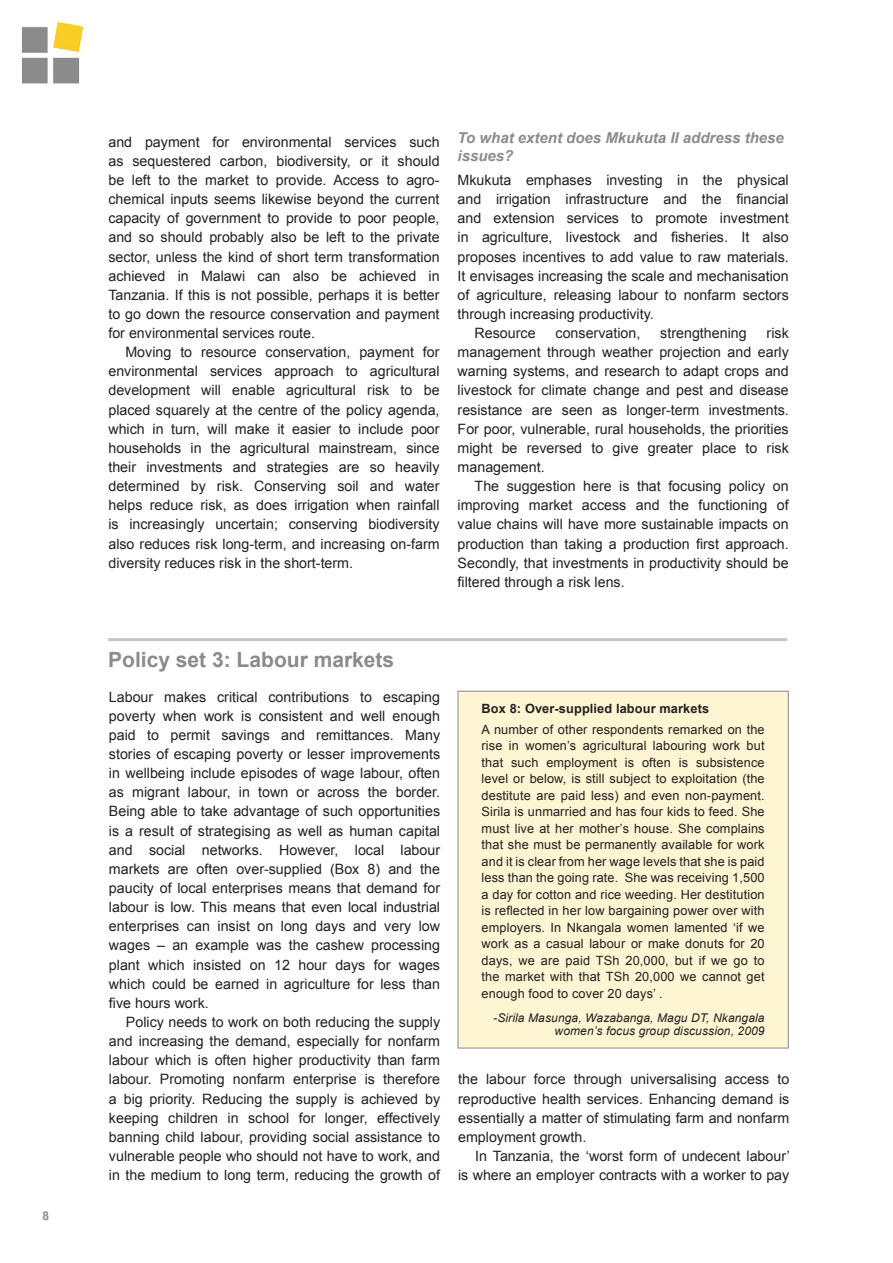
<style>
.page{position:relative;width:893px;height:1263px;background:#fff}
.page>*{position:absolute;margin:0;border:0;box-sizing:border-box;transform-origin:0 0}
.Header_1_with_line{font:700 21px "Arial";color:#8b8b8b}
.Heading3{font:italic 700 15px/18px "Arial";color:#8b8b8b}
._1_normal_paragraph{font:14.25px/19.2px "Arial";color:#231f20;text-align:justify}
._1a_normal_paragraph{font:14.25px/19.2px "Arial";color:#231f20;text-align:justify}
.BOx_text{font:12.75px/16.5px "Arial";letter-spacing:.01em;color:#231f20;text-align:justify}
.Box_title{font:700 12.75px "Arial";letter-spacing:.01em;color:#231f20}
.Box_source{font:italic 12px/13.5px "Arial";letter-spacing:.01em;color:#231f20;text-align:right}
.t1{font:700 12px "Arial";color:#8b8b8b}
</style>
<div class="page">
<img style="left:22px;top:22px;width:62px;height:62px">
<hr style="left:108px;top:638px;width:679px;height:3px;background:#c6c6c8">
<div style="left:458px;top:691px;width:330px;height:357px;background:#fef5d3"></div>
<div style="left:458px;top:691px;width:330px;height:357px;border:1px solid #8b8b8b"></div>
<p class="t1" style="left:43px;top:1208px;width:8px">8</p>
<p class="_1_normal_paragraph" style="left:108px;top:132px;width:333px">and payment for environmental services such as sequestered carbon, biodiversity, or it should be left to the market to provide. Access to agro&shy;chemical inputs seems likewise beyond the current capacity of government to provide to poor people, and so should probably also be left to the private sector, unless the kind of short term transformation achieved in Malawi can also be achieved in Tanzania. If this is not possible, perhaps it is better to go down the resource conservation and payment for environmental services route.</p>
<p class="_1_normal_paragraph" style="left:108px;top:343px;width:333px;text-indent:17px">Moving to resource conservation, payment for environmental services approach to agricultural development will enable agricultural risk to be placed squarely at the centre of the policy agenda, which in turn, will make it easier to include poor households in the agricultural mainstream, since their investments and strategies are so heavily determined by risk. Conserving soil and water helps reduce risk, as does irrigation when rainfall is increasingly uncertain; conserving biodiversity also reduces risk long-term, and increasing on-farm diversity reduces risk in the short-term.</p>
<p class="Heading3" style="left:458px;top:129px;width:328px">To what extent does Mkukuta II address these issues?</p>
<p class="_1a_normal_paragraph" style="left:458px;top:171px;width:333px">Mkukuta emphases investing in the physical and irrigation infrastructure and the financial and extension services to promote investment in agriculture, livestock and fisheries. It also proposes incentives to add value to raw materials.<br>It envisages increasing the scale and mechanisation of agriculture, releasing labour to nonfarm sectors through increasing productivity.</p>
<p class="_1_normal_paragraph" style="left:475px;top:324px;width:62px">Resource</p>
<p class="_1_normal_paragraph" style="left:556px;top:324px;width:86px">conservation,</p>
<p class="_1_normal_paragraph" style="left:660px;top:324px;width:88px">strengthening</p>
<p class="_1_normal_paragraph" style="left:458px;top:324px;width:333px;text-indent:309px">risk management through weather projection and early warning systems, and research to adapt crops and livestock for climate change and pest and disease resistance are seen as longer-term investments.<br>For poor, vulnerable, rural households, the priorities might be reversed to give greater place to risk management.</p>
<p class="_1_normal_paragraph" style="left:458px;top:477px;width:333px;text-indent:17px">The suggestion here is that focusing policy on improving market access and the functioning of value chains will have more sustainable impacts on production than taking a production first approach.<br>Secondly, that investments in productivity should be filtered through a risk lens.</p>
<p class="Header_1_with_line" style="left:108px;top:645px;width:287px">Policy set 3: Labour markets</p>
<p class="_1a_normal_paragraph" style="left:109px;top:687px;width:333px">Labour makes critical contributions to escaping poverty when work is consistent and well enough paid to permit savings and remittances. Many stories of escaping poverty or lesser improvements in wellbeing include episodes of wage labour, often as migrant labour, in town or across the border.<br>Being able to take advantage of such opportunities is a result of strategising as well as human capital and social networks. However, local labour markets are often over-supplied (Box 8) and the paucity of local enterprises means that demand for labour is low. This means that even local industrial enterprises can insist on long days and very low wages – an example was the cashew processing plant which insisted on 12 hour days for wages which could be earned in agriculture for less than five hours work.</p>
<p class="_1_normal_paragraph" style="left:109px;top:1012px;width:333px;text-indent:17px">Policy needs to work on both reducing the supply and increasing the demand, especially for nonfarm labour which is often higher productivity than farm labour. Promoting nonfarm enterprise is therefore a big priority. Reducing the supply is achieved by keeping children in school for longer, effectively banning child labour, providing social assistance to vulnerable people who should not have to work, and in the medium to long term, reducing the growth of</p>
<p class="Box_title" style="left:482px;top:700px;width:229px">Box 8: Over-supplied labour markets</p>
<p class="BOx_text" style="left:482px;top:721px;width:285px">A number of other respondents remarked on the rise in women’s agricultural labouring work but that such employment is often is subsistence level or below, is still subject to exploitation (the destitute are paid less) and even non-payment.<br>Sirila is unmarried and has four kids to feed. She must live at her mother’s house. She complains that she must be permanently available for work and it is clear from her wage levels that she is paid less than the going rate. She was receiving 1,500 a day for cotton and rice weeding. Her destitution is reflected in her low bargaining power over with employers. In Nkangala women lamented ‘if we work as a casual labour or make donuts for 20 days, we are paid TSh 20,000, but if we go to the market with that TSh 20,000 we cannot get enough food to cover 20 days’ .</p>
<p class="Box_source" style="left:493px;top:1011px;width:273px">-Sirila Masunga, Wazabanga, Magu DT, Nkangala women’s focus group discussion, 2009</p>
<p class="_1_normal_paragraph" style="left:458px;top:1070px;width:333px">the labour force through universalising access to reproductive health services. Enhancing demand is essentially a matter of stimulating farm and nonfarm employment growth.</p>
<p class="_1_normal_paragraph" style="left:458px;top:1146px;width:333px;text-align:right">In Tanzania, the ‘worst form of undecent labour’<br>is where an employer contracts with a worker to pay</p>
</div>
